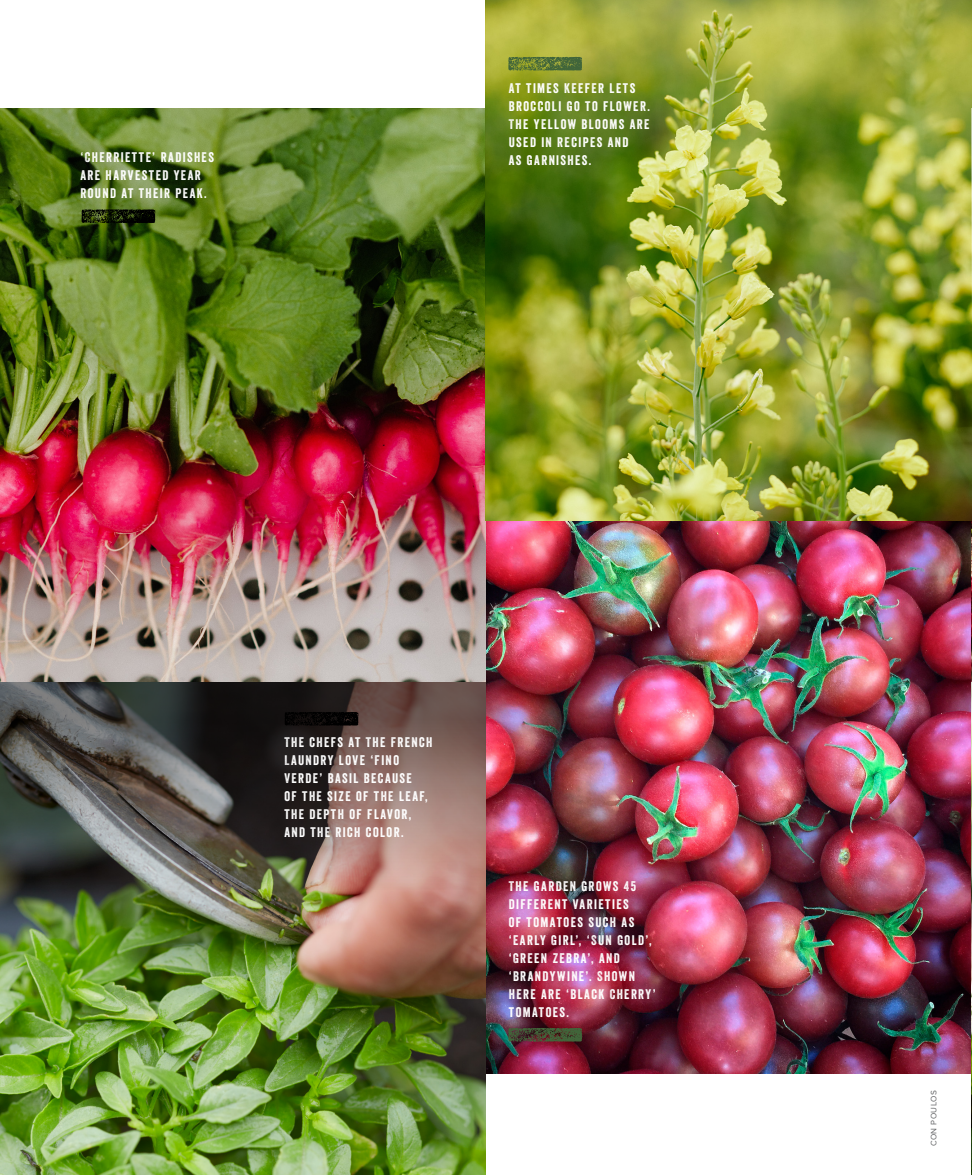
<style>
.page{position:relative;width:972px;height:1175px;background:#fff}
.page>*{position:absolute;margin:0;border:0;box-sizing:border-box;transform-origin:0 0}
.t1{font:101.55px "Veneer Three";color:#000}
.t2{font:101.55px "Veneer Three";color:#41653a}
.t3{font:13.5px/18px "Veneer";letter-spacing:.105em;color:#fff}
.t4{font:8.25px "Proxima Nova";letter-spacing:.07em;color:#636466}
</style>
<div class="page">
<img style="left:486px;top:520px;width:485px;height:553px">
<img style="left:0;top:108px;width:486px;height:574px">
<img style="left:971px;top:315px;width:1px;height:367px">
<img style="left:486px;top:0;width:485px;height:520px">
<img style="left:971px;top:889px;width:1px;height:285px">
<img style="left:0;top:889px;width:486px;height:285px">
<img style="left:0;top:682px;width:486px;height:207px">
<p class="t3" style="left:81px;top:148px;width:135px">‘CHERRIETTE’ RADISHES<br>ARE HARVESTED YEAR<br>ROUND AT THEIR PEAK.</p>
<h1 class="t1" style="left:57px;top:227px;width:24px;rotate:-90deg">I</h1>
<h1 class="t2" style="left:484px;top:75px;width:24px;rotate:-90deg">I</h1>
<p class="t3" style="left:509px;top:79px;width:143px">AT TIMES KEEFER LETS<br>BROCCOLI GO TO FLOWER.<br>THE YELLOW BLOOMS ARE<br>USED IN RECIPES AND<br>AS GARNISHES.</p>
<h1 class="t1" style="left:260px;top:730px;width:24px;rotate:-90deg">I</h1>
<p class="t3" style="left:284px;top:733px;width:150px">THE CHEFS AT THE FRENCH<br>LAUNDRY LOVE ‘FINO<br>VERDE’ BASIL BECAUSE<br>OF THE SIZE OF THE LEAF,<br>THE DEPTH OF FLAVOR,<br>AND THE RICH COLOR.</p>
<p class="t3" style="left:509px;top:877px;width:148px">THE GARDEN GROWS 45<br>DIFFERENT VARIETIES<br>OF TOMATOES SUCH AS ‘EARLY GIRL’, ‘SUN GOLD’, ‘GREEN ZEBRA’, AND ‘BRANDYWINE’. SHOWN<br>HERE ARE ‘BLACK CHERRY’<br>TOMATOES.</p>
<h1 class="t2" style="left:484px;top:1045px;width:24px;rotate:-90deg">I</h1>
<p class="t4" style="left:929px;top:1146px;width:58px;rotate:-90deg">CON POULOS</p>
</div>
